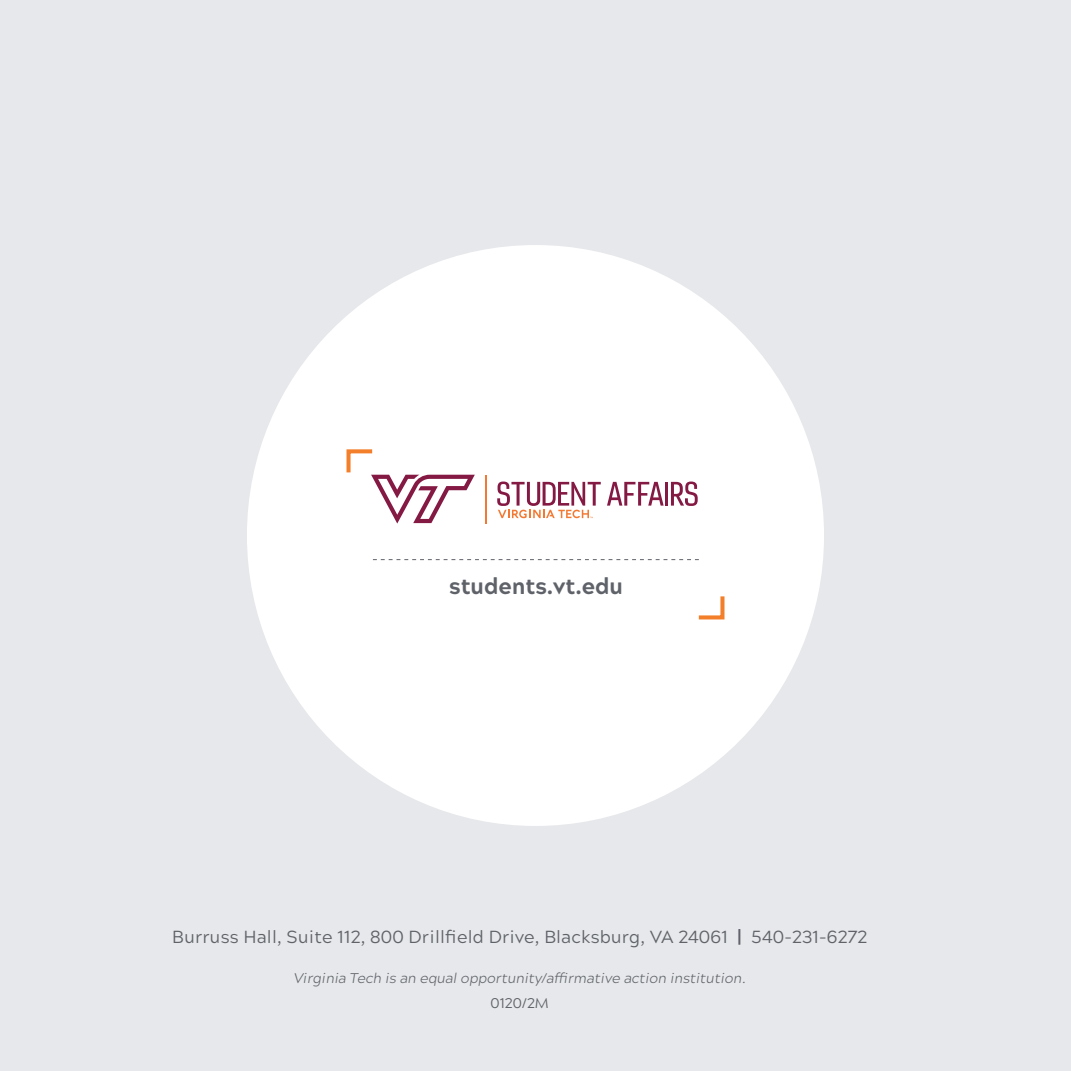
<style>
.page{position:relative;width:1071px;height:1071px;background:#e7e8eb}
.page>*{position:absolute;margin:0;border:0;box-sizing:border-box;transform-origin:0 0}
.t1{font:800 22.75px "Acherus Grotesque";letter-spacing:-.005em;color:#5f6369}
.t2{font:17.5px "Acherus Grotesque";letter-spacing:.01em;color:#5f6369}
.t3{font:italic 300 14px "Acherus Grotesque";color:#5f6369}
.t4{font:14px "Acherus Grotesque";color:#5f6369}
.s1{font-weight:800}
</style>
<div class="page">
<div style="left:247px;top:245px;width:577px;height:581px;background:#fff;border-radius:50%"></div>
<hr style="left:486px;top:475px;width:1px;height:49px;background:#f37932">
<svg style="left:497px;top:482px;width:104px;height:36px"></svg>
<svg style="left:607px;top:482px;width:57px;height:24px"></svg>
<hr style="left:665px;top:482px;width:3px;height:24px;background:#841943">
<svg style="left:671px;top:482px;width:27px;height:24px"></svg>
<svg style="left:346px;top:449px;width:129px;height:75px"></svg>
<svg style="left:373px;top:559px;width:326px;height:1px"></svg>
<svg style="left:698px;top:596px;width:27px;height:24px"></svg>
<p class="t1" style="left:449px;top:566px;width:175px">students.vt.edu</p>
<p class="t2" style="left:172px;top:922px;width:696px">Burruss Hall, Suite 112, 800 Drillfield Drive, Blacksburg, VA 24061 <span class="s1">|</span> 540-231-6272</p>
<p class="t3" style="left:294px;top:967px;width:453px">Virginia Tech is an equal opportunity/affirmative action institution.</p>
<p class="t4" style="left:491px;top:991px;width:60px">0120/2M</p>
</div>
